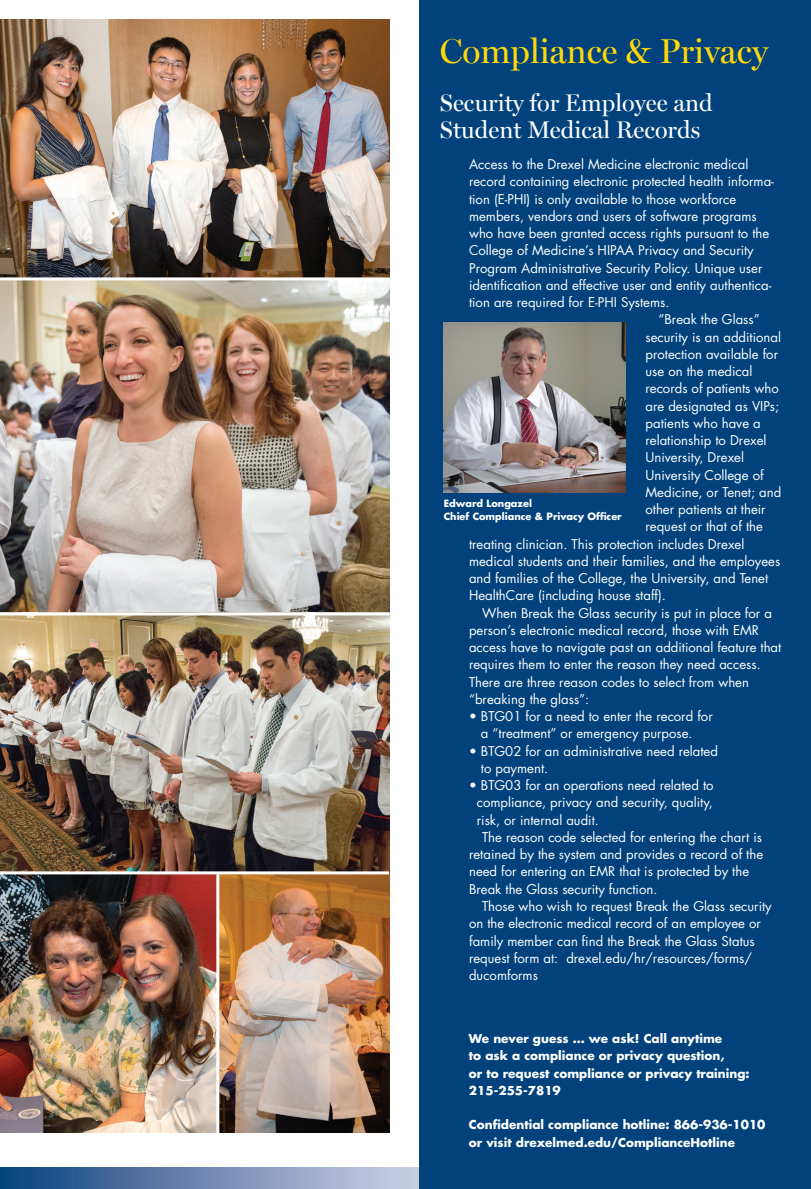
<style>
.page{position:relative;width:811px;height:1189px;background:#fff}
.page>*{position:absolute;margin:0;border:0;box-sizing:border-box;transform-origin:0 0}
.t1{font:34.5px "Miller Display";color:#ffd80a}
.t2{font:24px/27px "Miller Display";color:#fff}
.t3{font:13.2px/17.2px "Futura";color:#fff}
.t4{font:700 12px/17.2px "Futura";color:#fff}
.t5{font:700 9.75px/12.8px "Futura";color:#fff}
</style>
<div class="page">
<svg style="left:1px;top:1167px;width:418px;height:21px;background:#6f89b2"></svg>
<img style="left:0;top:280px;width:389px;height:332px">
<img style="left:0;top:20px;width:389px;height:257px">
<img style="left:0;top:874px;width:389px;height:258px">
<img style="left:0;top:615px;width:389px;height:256px">
<div style="left:419px;top:0;width:391px;height:1188px;background:#01427c"></div>
<img style="left:443px;top:322px;width:182px;height:170px">
<hr style="left:216px;top:874px;width:3px;height:259px;background:#fff">
<svg style="left:0;top:1167px;width:1px;height:22px"></svg>
<h1 class="t1" style="left:440px;top:31px;width:330px">Compliance &amp; Privacy</h1>
<h2 class="t2" style="left:440px;top:89px;width:274px">Security for Employee and<br>Student Medical Records</h2>
<p class="t3" style="left:469px;top:155px;width:281px">Access to the Drexel Medicine electronic medical</p>
<p class="t3" style="left:469px;top:172px;width:306px">record containing electronic protected health informa-</p>
<p class="t3" style="left:469px;top:190px;width:269px">tion (E-PHI) is only available to those workforce</p>
<p class="t3" style="left:469px;top:207px;width:289px">members, vendors and users of software programs</p>
<p class="t3" style="left:469px;top:224px;width:302px">who have been granted access rights pursuant to the</p>
<p class="t3" style="left:469px;top:241px;width:286px">College of Medicine’s HIPAA Privacy and Security</p>
<p class="t3" style="left:469px;top:259px;width:295px">Program Administrative Security Policy. Unique user</p>
<p class="t3" style="left:469px;top:276px;width:304px">identification and effective user and entity authentica-</p>
<p class="t3" style="left:469px;top:293px;width:202px">tion are required for E-PHI Systems.</p>
<p class="t3" style="left:658px;top:310px;width:103px">“Break the Glass”</p>
<p class="t3" style="left:645px;top:328px;width:137px">security is an additional</p>
<p class="t3" style="left:645px;top:345px;width:134px">protection available for</p>
<p class="t3" style="left:645px;top:362px;width:108px">use on the medical</p>
<p class="t3" style="left:645px;top:379px;width:135px">records of patients who</p>
<p class="t3" style="left:645px;top:397px;width:135px">are designated as VIPs;</p>
<p class="t3" style="left:645px;top:414px;width:117px">patients who have a</p>
<p class="t3" style="left:645px;top:431px;width:122px">relationship to Drexel</p>
<p class="t3" style="left:645px;top:448px;width:100px">University, Drexel</p>
<p class="t3" style="left:645px;top:466px;width:120px">University College of</p>
<p class="t3" style="left:645px;top:483px;width:137px">Medicine, or Tenet; and</p>
<p class="t3" style="left:645px;top:500px;width:122px">other patients at their</p>
<p class="t3" style="left:645px;top:517px;width:119px">request or that of the</p>
<p class="t3" style="left:469px;top:535px;width:277px">treating clinician. This protection includes Drexel</p>
<p class="t3" style="left:469px;top:552px;width:312px">medical students and their families, and the employees</p>
<p class="t3" style="left:469px;top:569px;width:300px">and families of the College, the University, and Tenet</p>
<p class="t3" style="left:469px;top:586px;width:198px">HealthCare (including house staff).</p>
<p class="t3" style="left:482px;top:604px;width:291px">When Break the Glass security is put in place for a</p>
<p class="t3" style="left:469px;top:621px;width:291px">person’s electronic medical record, those with EMR</p>
<p class="t3" style="left:469px;top:638px;width:314px">access have to navigate past an additional feature that</p>
<p class="t3" style="left:469px;top:655px;width:293px">requires them to enter the reason they need access.</p>
<p class="t3" style="left:469px;top:673px;width:281px">There are three reason codes to select from when</p>
<p class="t3" style="left:469px;top:690px;width:122px">“breaking the glass”:</p>
<p class="t3" style="left:481px;top:707px;width:233px;text-indent:-12px">• BTG01 for a need to enter the record for a “treatment” or emergency purpose.</p>
<p class="t3" style="left:481px;top:742px;width:238px;text-indent:-12px">• BTG02 for an administrative need related to payment.</p>
<p class="t3" style="left:469px;top:776px;width:246px">• BTG03 for an operations need related to</p>
<p class="t3" style="left:476px;top:793px;width:237px">compliance, privacy and security, quality,</p>
<p class="t3" style="left:476px;top:811px;width:123px">risk, or internal audit.</p>
<p class="t3" style="left:482px;top:828px;width:281px">The reason code selected for entering the chart is</p>
<p class="t3" style="left:469px;top:845px;width:295px">retained by the system and provides a record of the</p>
<p class="t3" style="left:469px;top:862px;width:281px">need for entering an EMR that is protected by the</p>
<p class="t3" style="left:469px;top:880px;width:190px">Break the Glass security function.</p>
<p class="t3" style="left:482px;top:897px;width:291px">Those who wish to request Break the Glass security</p>
<p class="t3" style="left:469px;top:914px;width:293px">on the electronic medical record of an employee or</p>
<p class="t3" style="left:469px;top:931px;width:287px">family member can find the Break the Glass Status</p>
<p class="t3" style="left:469px;top:949px;width:284px">request form at: drexel.edu/hr/resources/forms/</p>
<p class="t3" style="left:469px;top:966px;width:70px">ducomforms</p>
<p class="t5" style="left:443px;top:496px;width:179px">Edward Longazel<br>Chief Compliance &amp; Privacy Officer</p>
<p class="t4" style="left:469px;top:1029px;width:282px">We never guess … we ask! Call anytime<br>to ask a compliance or privacy question,<br>or to request compliance or privacy training:<br>215-255-7819</p>
<p class="t4" style="left:469px;top:1115px;width:298px">Confidential compliance hotline: 866-936-1010 or visit drexelmed.edu/ComplianceHotline</p>
</div>
